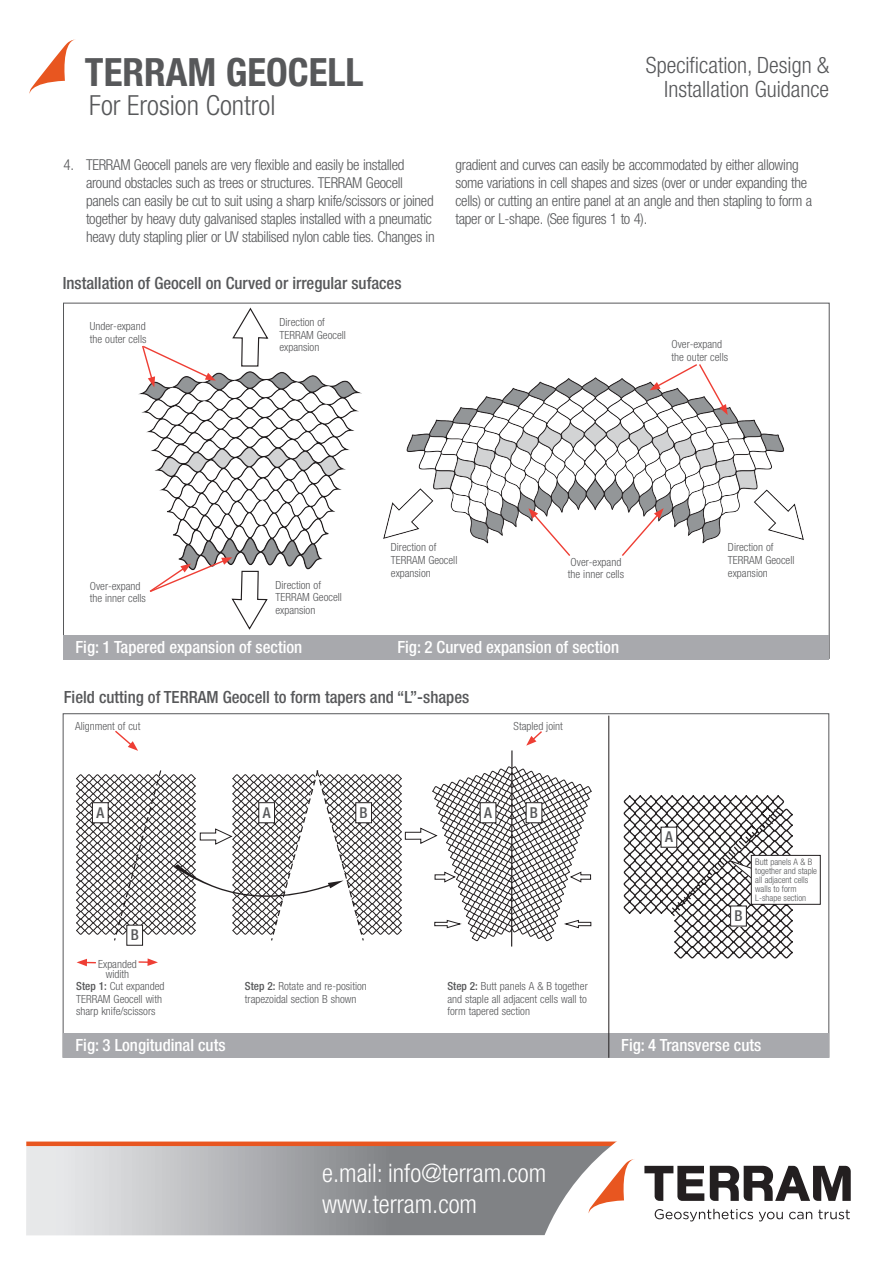
<style>
.page{position:relative;width:893px;height:1263px;background:#fff}
.page>*{position:absolute;margin:0;border:0;box-sizing:border-box;transform-origin:0 0}
.t1{font:700 condensed 39px "Helvetica Neue";color:#57585a}
.t2{font:300 condensed 27.75px "Helvetica Neue";color:#57585a}
.t3{font:300 condensed 25.5px/30.6px "Helvetica Neue";color:#fff}
.t4{font:300 condensed 22.5px/24px "Helvetica Neue";color:#57585a;text-align:right}
.t5{font:500 condensed 16.8px "Helvetica Neue";color:#57585a}
.t6{font:500 condensed 16.8px "Helvetica Neue";color:#fff}
.t7{font:300 condensed 15px/18px "Helvetica Neue";letter-spacing:-.02em;color:#57585a}
.t8{font:500 condensed 15px "Helvetica Neue";color:#57585a}
.t9{font:300 condensed 11.25px/12.6px "Helvetica Neue";color:#57585a}
.t10{font:300 condensed 9px/9px "Helvetica Neue";color:#57585a}
.s1{font-weight:500}
</style>
<div class="page">
<img style="left:373px;top:302px;width:457px;height:287px">
<img style="left:138px;top:344px;width:275px;height:245px">
<svg style="left:29px;top:39px;width:46px;height:55px"></svg>
<svg style="left:26px;top:1146px;width:508px;height:89px;background:#a9aaad"></svg>
<div style="left:0;top:1141px;width:753px;height:5px;background:#e85620"></div>
<svg style="left:534px;top:1141px;width:316px;height:95px"></svg>
<svg style="left:644px;top:1166px;width:60px;height:35px"></svg>
<svg style="left:710px;top:1166px;width:141px;height:35px"></svg>
<svg style="left:655px;top:1209px;width:98px;height:12px"></svg>
<svg style="left:759px;top:1212px;width:24px;height:9px"></svg>
<svg style="left:789px;top:1212px;width:23px;height:7px"></svg>
<svg style="left:818px;top:1209px;width:32px;height:10px"></svg>
<svg style="left:587px;top:1159px;width:48px;height:55px"></svg>
<div style="left:0;top:1136px;width:26px;height:126px;background:#fff"></div>
<svg style="left:77px;top:959px;width:19px;height:7px"></svg>
<svg style="left:139px;top:958px;width:19px;height:8px"></svg>
<svg style="left:115px;top:730px;width:23px;height:21px"></svg>
<svg style="left:526px;top:731px;width:16px;height:15px"></svg>
<svg style="left:650px;top:362px;width:78px;height:53px"></svg>
<svg style="left:141px;top:344px;width:75px;height:43px"></svg>
<svg style="left:620px;top:508px;width:44px;height:49px"></svg>
<svg style="left:528px;top:508px;width:44px;height:49px"></svg>
<svg style="left:231px;top:307px;width:38px;height:60px"></svg>
<svg style="left:148px;top:557px;width:121px;height:73px"></svg>
<div style="left:64px;top:635px;width:765px;height:24px;background:#a8a9ad"></div>
<div style="left:64px;top:1034px;width:765px;height:24px;background:#a8a9ad"></div>
<hr style="left:511px;top:750px;width:1px;height:196px;background:#231f20">
<svg style="left:76px;top:766px;width:516px;height:176px"></svg>
<hr style="left:608px;top:716px;width:1px;height:342px;background:#231f20">
<div style="left:526px;top:803px;width:16px;height:20px;background:#fff"></div>
<div style="left:526px;top:802px;width:16px;height:21px;border:1px solid #231f20"></div>
<div style="left:480px;top:803px;width:16px;height:20px;background:#fff"></div>
<div style="left:480px;top:802px;width:16px;height:21px;border:1px solid #231f20"></div>
<div style="left:356px;top:803px;width:15px;height:20px;background:#fff"></div>
<div style="left:356px;top:802px;width:16px;height:21px;border:1px solid #231f20"></div>
<div style="left:127px;top:925px;width:16px;height:20px;background:#fff"></div>
<div style="left:127px;top:925px;width:16px;height:20px;border:1px solid #231f20"></div>
<div style="left:259px;top:803px;width:16px;height:20px;background:#fff"></div>
<div style="left:259px;top:802px;width:16px;height:21px;border:1px solid #231f20"></div>
<div style="left:92px;top:803px;width:16px;height:20px;background:#fff"></div>
<div style="left:92px;top:802px;width:16px;height:21px;border:1px solid #231f20"></div>
<svg style="left:623px;top:795px;width:171px;height:164px"></svg>
<div style="left:751px;top:855px;width:69px;height:49px;background:#fff"></div>
<div style="left:751px;top:855px;width:70px;height:50px;border:1px solid #231f20"></div>
<div style="left:661px;top:827px;width:16px;height:20px;background:#fff"></div>
<div style="left:661px;top:827px;width:16px;height:20px;border:1px solid #231f20"></div>
<div style="left:731px;top:906px;width:15px;height:20px;background:#fff"></div>
<div style="left:730px;top:906px;width:17px;height:20px;border:1px solid #231f20"></div>
<h1 class="t1" style="left:85px;top:48px;width:280px">TERRAM GEOCELL</h1>
<h3 class="t4" style="left:646px;top:53px;width:185px">Specification, Design &amp;<br>Installation Guidance</h3>
<h2 class="t2" style="left:89px;top:89px;width:188px">For Erosion Control</h2>
<p class="t7" style="left:86px;top:155px;width:350px;text-indent:-22px">4. TERRAM Geocell panels are very flexible and easily be installed around obstacles such as trees or structures. TERRAM Geocell panels can easily be cut to suit using a sharp knife/scissors or joined together by heavy duty galvanised staples installed with a pneumatic heavy duty stapling plier or UV stabilised nylon cable ties. Changes in</p>
<p class="t7" style="left:455px;top:155px;width:358px">gradient and curves can easily be accommodated by either allowing some variations in cell shapes and sizes (over or under expanding the cells) or cutting an entire panel at an angle and then stapling to form a taper or L-shape. (See figures 1 to 4).</p>
<p class="t5" style="left:63px;top:273px;width:340px">Installation of Geocell on Curved or irregular sufaces</p>
<p class="t9" style="left:90px;top:320px;width:58px">Under-expand the outer cells</p>
<p class="t9" style="left:279px;top:316px;width:68px">Direction of<br>TERRAM Geocell expansion</p>
<p class="t9" style="left:671px;top:338px;width:58px">Over-expand the outer cells</p>
<p class="t9" style="left:90px;top:579px;width:58px">Over-expand the inner cells</p>
<p class="t9" style="left:275px;top:578px;width:68px">Direction of<br>TERRAM Geocell expansion</p>
<p class="t6" style="left:76px;top:637px;width:228px">Fig: 1 Tapered expansion of section</p>
<p class="t9" style="left:391px;top:541px;width:68px">Direction of<br>TERRAM Geocell expansion</p>
<p class="t9" style="left:728px;top:541px;width:68px">Direction of<br>TERRAM Geocell expansion</p>
<p class="t9" style="left:568px;top:555px;width:58px">Over-expand the inner cells</p>
<p class="t6" style="left:397px;top:637px;width:223px">Fig: 2 Curved expansion of section</p>
<p class="t5" style="left:64px;top:687px;width:407px">Field cutting of TERRAM Geocell to form tapers and “L”-shapes</p>
<p class="t9" style="left:75px;top:720px;width:67px">Alignment of cut</p>
<p class="t9" style="left:514px;top:720px;width:51px">Stapled joint</p>
<p class="t8" style="left:96px;top:803px;width:9px">A</p>
<p class="t8" style="left:263px;top:803px;width:9px">A</p>
<p class="t8" style="left:131px;top:926px;width:10px">B</p>
<p class="t9" style="left:98px;top:958px;width:40px;line-height:10.5px;text-align:center">Expanded widith</p>
<p class="t8" style="left:360px;top:803px;width:10px">B</p>
<p class="t8" style="left:484px;top:803px;width:9px">A</p>
<p class="t8" style="left:530px;top:803px;width:10px">B</p>
<p class="t9" style="left:76px;top:979px;width:90px"><span class="s1">Step 1:</span> Cut expanded<br>TERRAM Geocell with sharp knife/scissors</p>
<p class="t9" style="left:245px;top:979px;width:123px"><span class="s1">Step 2:</span> Rotate and re-position trapezoidal section B shown</p>
<p class="t9" style="left:447px;top:979px;width:142px;text-align:justify"><span class="s1">Step 2:</span> Butt panels A &amp; B together and staple all adjacent cells wall to form tapered section</p>
<p class="t8" style="left:665px;top:828px;width:9px">A</p>
<p class="t8" style="left:734px;top:907px;width:10px">B</p>
<p class="t10" style="left:755px;top:857px;width:63px">Butt panels A &amp; B together and staple all adjacent cells walls to form<br>L-shape section</p>
<p class="t6" style="left:76px;top:1035px;width:152px">Fig: 3 Longitudinal cuts</p>
<p class="t6" style="left:621px;top:1035px;width:142px">Fig: 4 Transverse cuts</p>
<h3 class="t3" style="left:322px;top:1158px;width:225px">e.mail: info@terram.com www.terram.com</h3>
</div>
